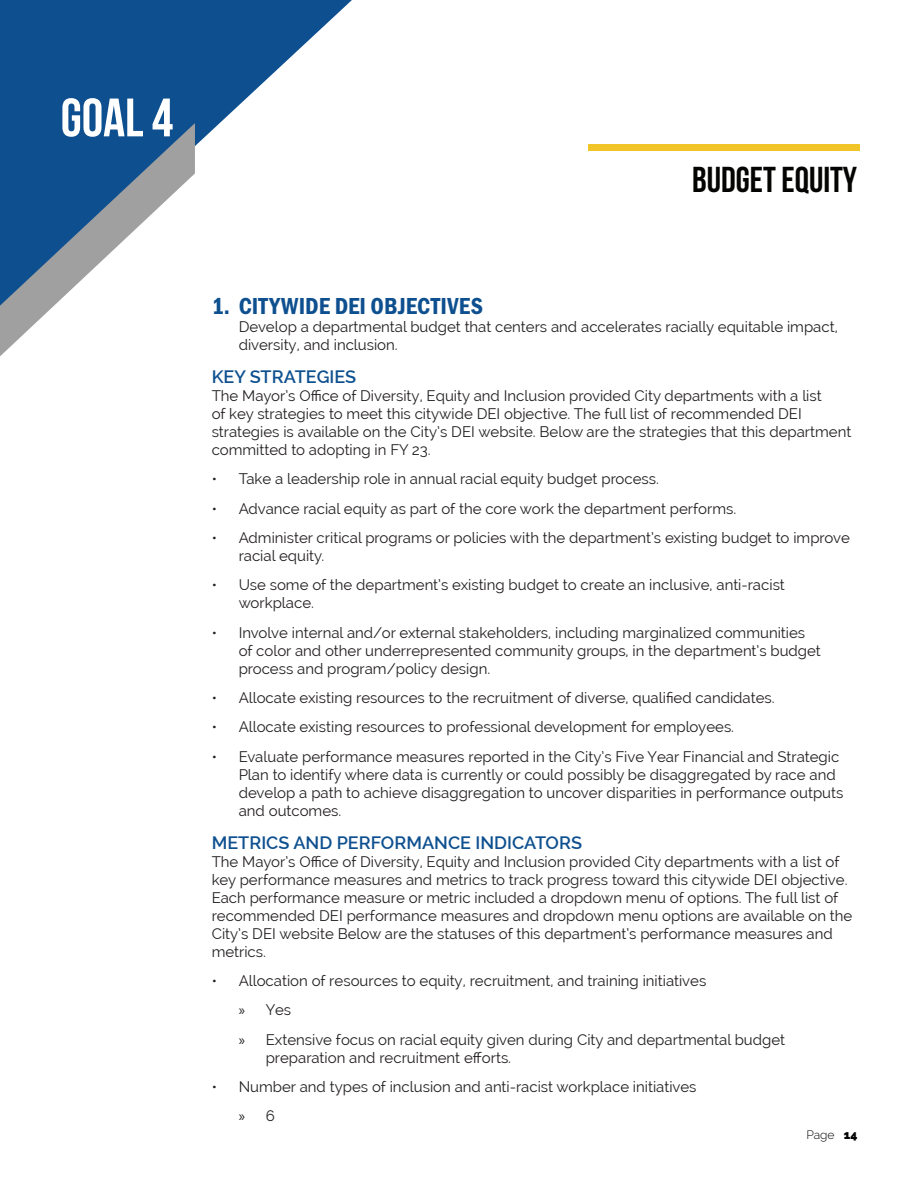
<style>
.page{position:relative;width:918px;height:1188px;background:#fff}
.page>*{position:absolute;margin:0;border:0;box-sizing:border-box;transform-origin:0 0}
.t1{font:700 54px "Bebas Neue";color:#fff}
.t2{font:700 36px "Bebas Neue";color:#040503}
.t3{font:24px "Franklin Gothic URW Con Dem";letter-spacing:.01em;color:#0e508f}
.t4{font:600 18px "Raleway";color:#0e508f}
.t5{font:15px/18px "Raleway";color:#231f20}
.t6{font:15px "Myriad Pro";color:#231f20}
.t7{font:300 12px "Raleway";color:#040503}
.s1{font-family:"Myriad Pro"}
.s2{font-family:"Raleway"}
.s3{font-weight:900}
</style>
<div class="page">
<svg style="left:0;top:0;width:352px;height:146px;fill:#0e508f"></svg>
<svg style="left:0;top:123px;width:195px;height:233px"></svg>
<div style="left:589px;top:145px;width:271px;height:6px;background:#f1c527"></div>
<h1 class="t1" style="left:61px;top:88px;width:114px">Goal 4</h1>
<h2 class="t2" style="left:692px;top:160px;width:167px">BUDGET EQUITY</h2>
<h3 class="t3" style="left:212px;top:290px;width:273px">1. CITYWIDE DEI OBJECTIVES</h3>
<p class="t5" style="left:239px;top:318px;width:601px">Develop a departmental budget that centers and accelerates racially equitable impact, diversity, and inclusion.</p>
<p class="t4" style="left:212px;top:366px;width:146px">KEY STRATEGIES</p>
<p class="t5" style="left:212px;top:387px;width:641px">The Mayor’s Office of Diversity, Equity and Inclusion provided City departments with a list<br>of key strategies to meet this citywide DEI objective. The full list of recommended DEI strategies is available on the City’s DEI website. Below are the strategies that this department committed to adopting in FY 23.</p>
<p class="t5" style="left:212px;top:470px;width:449px">• Take a leadership role in annual racial equity budget process.</p>
<p class="t5" style="left:212px;top:499px;width:526px">• Advance racial equity as part of the core work the department performs.</p>
<p class="t5" style="left:239px;top:529px;width:613px;text-indent:-27px">• Administer critical programs or policies with the department’s existing budget to improve racial equity.</p>
<p class="t5" style="left:239px;top:576px;width:548px;text-indent:-27px">• Use some of the department’s existing budget to create an inclusive, anti-racist workplace.</p>
<p class="t5" style="left:239px;top:623px;width:584px;text-indent:-27px">• Involve internal and/or external stakeholders, including marginalized communities of color and other underrepresented community groups, in the department’s budget process and program/policy design.</p>
<p class="t5" style="left:212px;top:689px;width:564px">• Allocate existing resources to the recruitment of diverse, qualified candidates.</p>
<p class="t5" style="left:212px;top:718px;width:524px">• Allocate existing resources to professional development for employees.</p>
<p class="t5" style="left:239px;top:747px;width:606px;text-indent:-27px">• Evaluate performance measures reported in the City’s Five Year Financial and Strategic Plan to identify where data is currently or could possibly be disaggregated by race and develop a path to achieve disaggregation to uncover disparities in performance outputs and outcomes.</p>
<p class="t4" style="left:212px;top:832px;width:372px">METRICS AND PERFORMANCE INDICATORS</p>
<p class="t5" style="left:212px;top:852px;width:642px">The Mayor’s Office of Diversity, Equity and Inclusion provided City departments with a list of key performance measures and metrics to track progress toward this citywide DEI objective.<br>Each performance measure or metric included a dropdown menu of options. The full list of recommended DEI performance measures and dropdown menu options are available on the City’s DEI website Below are the statuses of this department’s performance measures and metrics.</p>
<p class="t5" style="left:239px;top:966px;width:548px;line-height:29.4px;text-indent:-27px">• Allocation of resources to equity, recruitment, and training initiatives<br><span class="s1">»</span> Yes<br><span class="s1">»</span> Extensive focus on racial equity given during City and departmental budget</p>
<p class="t5" style="left:266px;top:1048px;width:247px">preparation and recruitment efforts.</p>
<p class="t5" style="left:212px;top:1078px;width:486px">• Number and types of inclusion and anti-racist workplace initiatives</p>
<p class="t6" style="left:239px;top:1107px;width:38px">» <span class="s2">6</span></p>
<p class="t7" style="left:806px;top:1128px;width:53px">Page <span class="s3">14</span></p>
</div>
